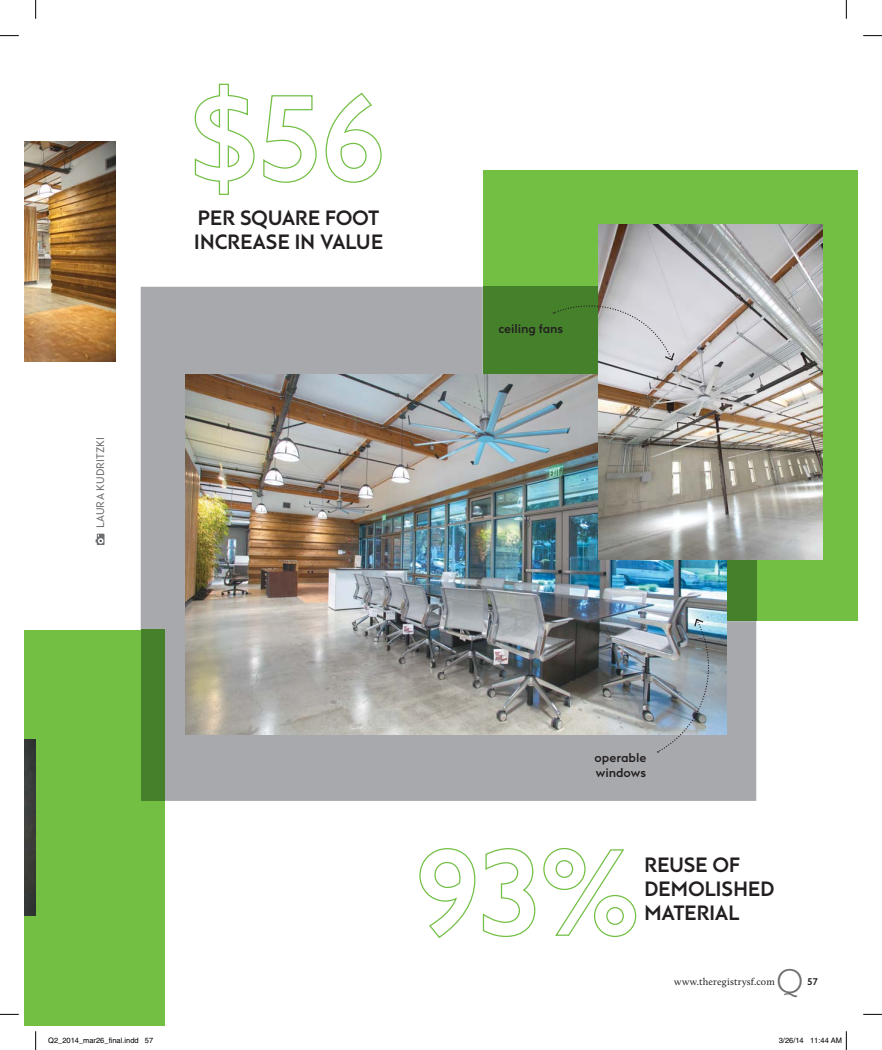
<style>
.page{position:relative;width:882px;height:1050px;background:#fff}
.page>*{position:absolute;margin:0;border:0;box-sizing:border-box;transform-origin:0 0}
.t1{font:300 35px "Rockwell";color:#6d6e70}
.t2{font:700 21.25px/23.8px "Rams";letter-spacing:-.015em;color:#231f20}
.t3{font:700 12.5px/15px "Rams";letter-spacing:-.005em;color:#231f20}
.t4{font:11.25px "Rams";letter-spacing:.015em;color:#6d6e70}
.t5{font:10px "Calluna";letter-spacing:.015em;color:#231f20}
.t6{font:700 10px "Rams";color:#231f20}
.t7{font:7.5px "Helvetica";color:#000}
</style>
<div class="page">
<div style="left:24px;top:630px;width:140px;height:396px;background:#72bf44"></div>
<div style="left:482px;top:171px;width:375px;height:450px;background:#72bf44"></div>
<div style="left:141px;top:287px;width:615px;height:514px;background:#a7a9ac"></div>
<div style="left:141px;top:630px;width:23px;height:171px;background:#45812b"></div>
<div style="left:482px;top:287px;width:274px;height:334px;background:#45812b"></div>
<img style="left:186px;top:375px;width:540px;height:360px">
<img style="left:24px;top:141px;width:92px;height:220px">
<img style="left:598px;top:225px;width:223px;height:335px">
<img style="left:657px;top:618px;width:64px;height:135px">
<svg style="left:553px;top:295px;width:122px;height:66px"></svg>
<svg style="left:419px;top:848px;width:57px;height:90px"></svg>
<svg style="left:482px;top:848px;width:54px;height:89px"></svg>
<svg style="left:554px;top:848px;width:70px;height:88px"></svg>
<div style="left:593px;top:895px;width:43px;height:42px;border:1px solid #72bf44;border-radius:50%"></div>
<div style="left:606px;top:907px;width:17px;height:18px;border:1px solid #72bf44;border-radius:50%"></div>
<div style="left:543px;top:848px;width:42px;height:42px;border:1px solid #72bf44;border-radius:50%"></div>
<div style="left:555px;top:860px;width:18px;height:18px;border:1px solid #72bf44;border-radius:50%"></div>
<svg style="left:194px;top:83px;width:61px;height:112px"></svg>
<svg style="left:263px;top:95px;width:54px;height:88px"></svg>
<svg style="left:325px;top:92px;width:57px;height:91px"></svg>
<svg style="left:96px;top:534px;width:8px;height:11px"></svg>
<svg style="left:0;top:35px;width:19px;height:1px"></svg>
<svg style="left:863px;top:35px;width:18px;height:1px"></svg>
<svg style="left:0;top:1014px;width:19px;height:1px"></svg>
<svg style="left:863px;top:1014px;width:18px;height:1px"></svg>
<svg style="left:35px;top:0;width:1px;height:19px"></svg>
<svg style="left:35px;top:1031px;width:1px;height:19px"></svg>
<svg style="left:845px;top:0;width:1px;height:19px"></svg>
<svg style="left:845px;top:1031px;width:1px;height:19px"></svg>
<p class="t4" style="left:96px;top:528px;width:93px;rotate:-90deg">LAURA KUDRITZKI</p>
<p class="t2" style="left:194px;top:207px;width:191px">PER SQUARE FOOT<br>INCREASE IN VALUE</p>
<p class="t3" style="left:498px;top:322px;width:66px">ceiling fans</p>
<p class="t3" style="left:594px;top:751px;width:53px">operable windows</p>
<p class="t2" style="left:644px;top:854px;width:132px">REUSE OF<br>DEMOLISHED<br>MATERIAL</p>
<p class="t5" style="left:674px;top:977px;width:102px">www.theregistrysf.com</p>
<p class="t1" style="left:776px;top:969px;width:29px">Q</p>
<p class="t6" style="left:807px;top:978px;width:12px">57</p>
<p class="t7" style="left:48px;top:1037px;width:107px">Q2_2014_mar26_final.indd 57</p>
<p class="t7" style="left:778px;top:1037px;width:65px">3/26/14 11:44 AM</p>
</div>
